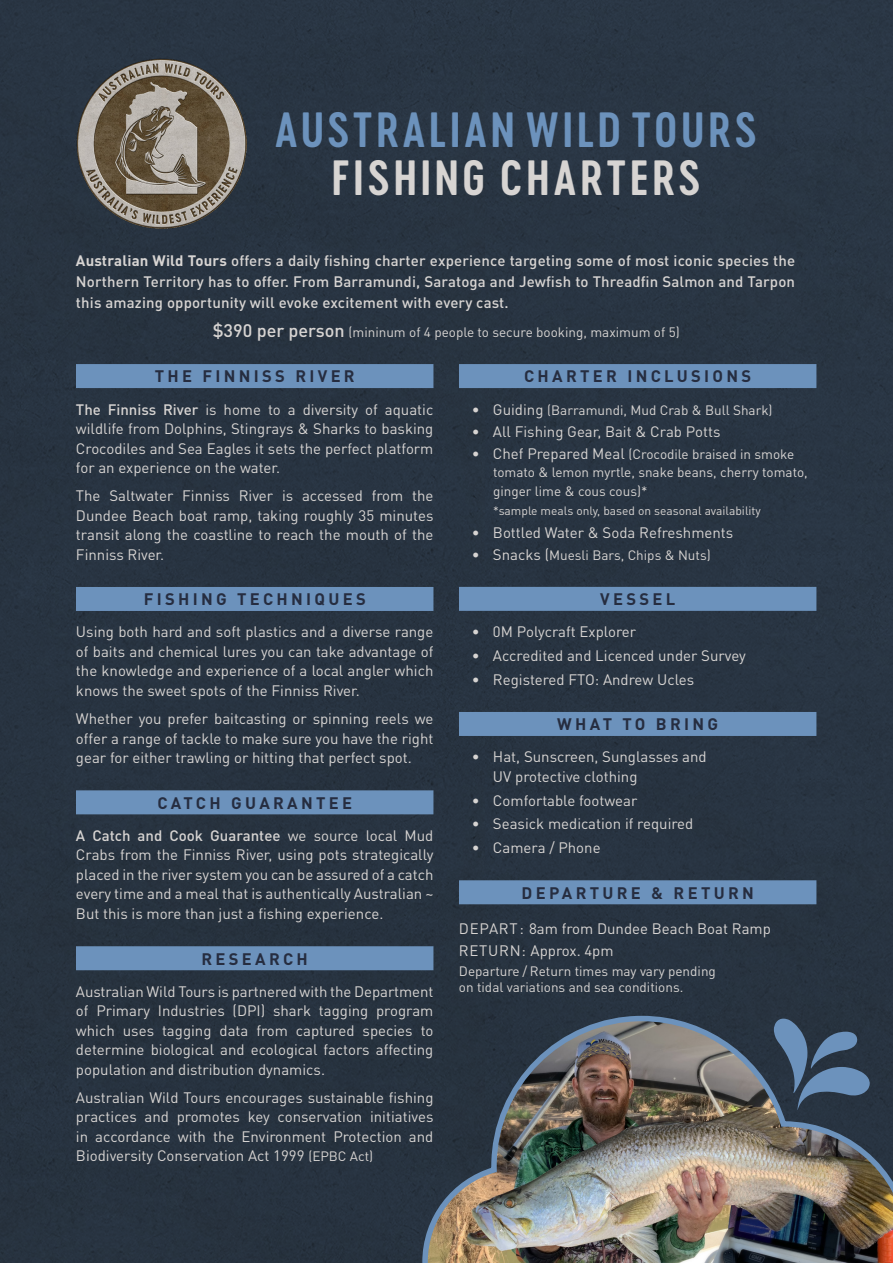
<style>
.page{position:relative;width:893px;height:1263px;background:#283441}
.page>*{position:absolute;margin:0;border:0;box-sizing:border-box;transform-origin:0 0}
.t1{font:46.2px "Cervo Neue Semi Bold Neue";letter-spacing:.075em;color:#6c92bc}
.t2{font:46.2px "Cervo Neue Semi Bold Neue";letter-spacing:.07em;color:#d7d4d2}
.t3{font:700 16.5px "DIN Pro";letter-spacing:.2em;color:#262d40}
.t4{font:15px/19.5px "DIN Pro";color:#d7d4d2;text-align:justify}
.t5{font:500 15px/21px "DIN Pro";letter-spacing:.01em;color:#d7d4d2;text-align:justify}
.t6{font:13.5px/18px "DIN Pro";color:#d7d4d2}
.t7{font:12px "DIN Pro";color:#d7d4d2}
.s1{font-weight:700}
.s2{font-weight:500;font-size:18px}
.s3{font-weight:500}
.s4{font-size:13.5px}
.s5{font-size:15px}
</style>
<div class="page">
<div style="left:76px;top:364px;width:357px;height:24px;background:#6c92bc"></div>
<div style="left:76px;top:587px;width:357px;height:24px;background:#6c92bc"></div>
<div style="left:76px;top:790px;width:357px;height:24px;background:#6c92bc"></div>
<div style="left:76px;top:946px;width:357px;height:24px;background:#6c92bc"></div>
<div style="left:459px;top:364px;width:357px;height:24px;background:#6c92bc"></div>
<div style="left:459px;top:587px;width:357px;height:24px;background:#6c92bc"></div>
<div style="left:459px;top:712px;width:357px;height:24px;background:#6c92bc"></div>
<div style="left:459px;top:880px;width:357px;height:24px;background:#6c92bc"></div>
<img style="left:77px;top:59px;width:170px;height:170px">
<img style="left:422px;top:1014px;width:471px;height:249px">
<svg style="left:774px;top:1019px;width:96px;height:91px"></svg>
<h1 class="t1" style="left:275px;top:99px;width:484px">AUSTRALIAN WILD TOURS</h1>
<h1 class="t2" style="left:331px;top:147px;width:371px">FISHING CHARTERS</h1>
<p class="t5" style="left:76px;top:249px;width:721px"><span class="s1">Australian Wild Tours</span> offers a daily fishing charter experience targeting some of most iconic species the Northern Territory has to offer. From Barramundi, Saratoga and Jewfish to Threadfin Salmon and Tarpon this amazing opportunity will evoke excitement with every cast.</p>
<p class="t6" style="left:213px;top:323px;width:469px"><span class="s2">$390 per person</span> (mininum of 4 people to secure booking, maximum of 5)</p>
<p class="t3" style="left:155px;top:365px;width:202px">THE FINNISS RIVER</p>
<p class="t4" style="left:76px;top:399px;width:359px"><span class="s3">The Finniss River</span> is home to a diversity of aquatic wildlife from Dolphins, Stingrays &amp; Sharks to basking Crocodiles and Sea Eagles it sets the perfect platform for an experience on the water.</p>
<p class="t4" style="left:76px;top:485px;width:359px">The Saltwater Finniss River is accessed from the Dundee Beach boat ramp, taking roughly 35 minutes transit along the coastline to reach the mouth of the Finniss River.</p>
<p class="t3" style="left:144px;top:588px;width:224px">FISHING TECHNIQUES</p>
<p class="t4" style="left:76px;top:622px;width:359px">Using both hard and soft plastics and a diverse range of baits and chemical lures you can take advantage of the knowledge and experience of a local angler which knows the sweet spots of the Finniss River.</p>
<p class="t4" style="left:76px;top:708px;width:359px">Whether you prefer baitcasting or spinning reels we offer a range of tackle to make sure you have the right gear for either trawling or hitting that perfect spot.</p>
<p class="t3" style="left:157px;top:791px;width:196px">CATCH GUARANTEE</p>
<p class="t4" style="left:76px;top:825px;width:359px"><span class="s3">A Catch and Cook Guarantee</span> we source local Mud Crabs from the Finniss River, using pots strategically placed in the river system you can be assured of a catch every time and a meal that is authentically Australian ~ But this is more than just a fishing experience.</p>
<p class="t3" style="left:201px;top:947px;width:108px">RESEARCH</p>
<p class="t4" style="left:76px;top:981px;width:359px">Australian Wild Tours is partnered with the Department of Primary Industries (DPI) shark tagging program which uses tagging data from captured species to determine biological and ecological factors affecting population and distribution dynamics.</p>
<p class="t4" style="left:76px;top:1087px;width:359px">Australian Wild Tours encourages sustainable fishing practices and promotes key conservation initiatives in accordance with the Environment Protection and Biodiversity Conservation Act 1999 <span class="s4">(EPBC Act)</span></p>
<p class="t3" style="left:524px;top:365px;width:229px">CHARTER INCLUSIONS</p>
<p class="t6" style="left:472px;top:400px;width:302px"><span class="s5">• Guiding</span> (Barramundi, Mud Crab &amp; Bull Shark)</p>
<p class="t4" style="left:472px;top:421px;width:250px">• All Fishing Gear, Bait &amp; Crab Potts</p>
<p class="t6" style="left:493px;top:444px;width:316px;text-indent:-21px"><span class="s5">• Chef Prepared Meal</span> (Crocodile braised in smoke tomato &amp; lemon myrtle, snake beans, cherry tomato,</p>
<p class="t6" style="left:493px;top:482px;width:156px">ginger lime &amp; cous cous)*</p>
<p class="t7" style="left:493px;top:502px;width:269px">*sample meals only, based on seasonal availability</p>
<p class="t4" style="left:472px;top:522px;width:263px">• Bottled Water &amp; Soda Refreshments</p>
<p class="t6" style="left:472px;top:545px;width:240px"><span class="s5">• Snacks (</span>Muesli Bars, Chips &amp; Nuts)</p>
<p class="t3" style="left:600px;top:588px;width:76px">VESSEL</p>
<p class="t4" style="left:472px;top:622px;width:166px">• 0M Polycraft Explorer</p>
<p class="t4" style="left:472px;top:645px;width:276px">• Accredited and Licenced under Survey</p>
<p class="t4" style="left:472px;top:669px;width:224px">• Registered FTO: Andrew Ucles</p>
<p class="t3" style="left:557px;top:713px;width:162px">WHAT TO BRING</p>
<p class="t4" style="left:493px;top:747px;width:215px;text-indent:-21px">• Hat, Sunscreen, Sunglasses and<br>UV protective clothing</p>
<p class="t4" style="left:472px;top:790px;width:167px">• Comfortable footwear</p>
<p class="t4" style="left:472px;top:814px;width:223px">• Seasick medication if required</p>
<p class="t4" style="left:472px;top:837px;width:130px">• Camera / Phone</p>
<p class="t3" style="left:521px;top:881px;width:234px">DEPARTURE &amp; RETURN</p>
<p class="t4" style="left:459px;top:916px;width:313px;line-height:22.2px">DEPART: 8am from Dundee Beach Boat Ramp<br>RETURN: Approx. 4pm</p>
<p class="t6" style="left:459px;top:963px;width:258px;line-height:16.2px">Departure / Return times may vary pending on tidal variations and sea conditions.</p>
</div>
